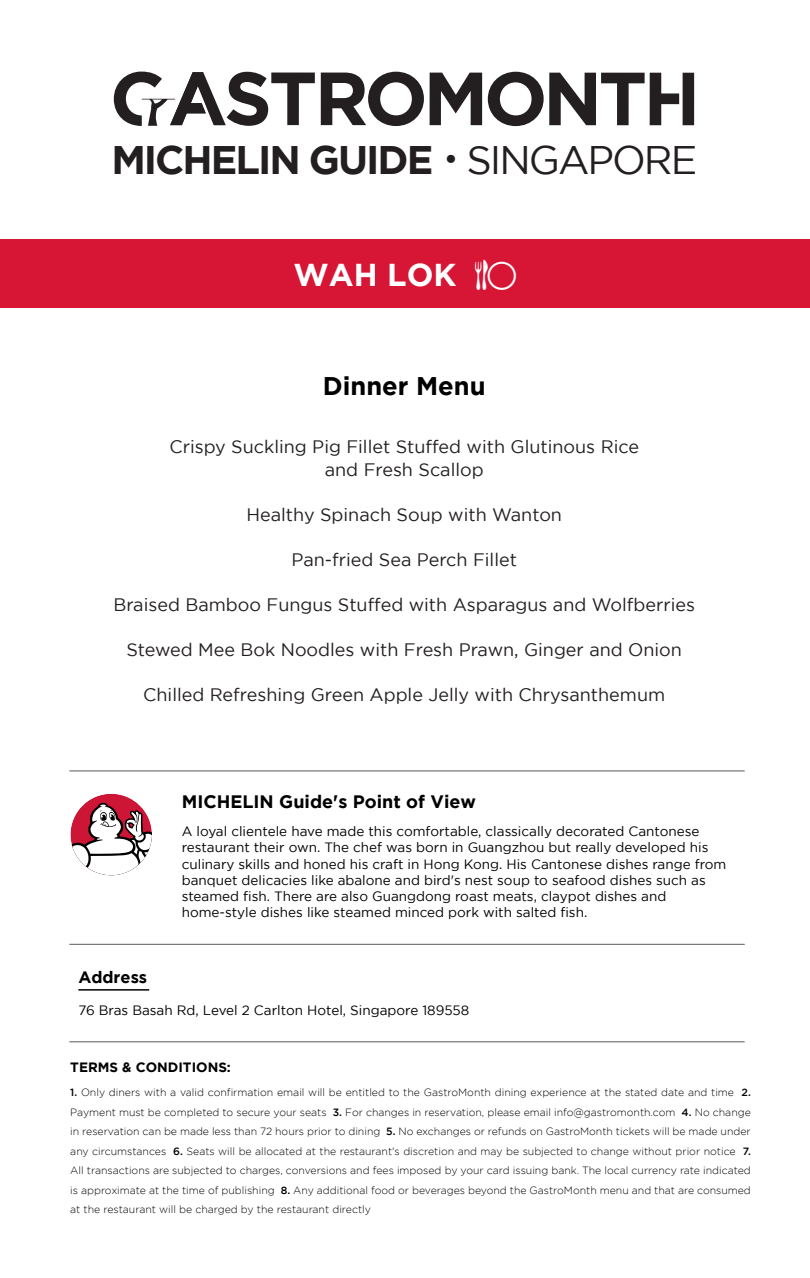
<style>
.page{position:relative;width:810px;height:1278px;background:#fff}
.page>*{position:absolute;margin:0;border:0;box-sizing:border-box;transform-origin:0 0}
.t1{font:46.95px "Annuels";color:#fff}
.t2{font:700 39.75px "Gotham";letter-spacing:-.05em;color:#231f20}
.t3{font:700 31.5px "Gotham";color:#fff}
.t4{font:700 25.5px "Gotham";color:#000}
.t5{font:18px/22.5px "Gotham";color:#231f20;text-align:center}
.t6{font:700 18px "Gotham";color:#000}
.t7{font:700 16.5px "Gotham";color:#000}
.t8{font:13.5px/16.2px "Gotham";color:#000}
.t9{font:700 13.5px "Gotham";color:#000}
.t10{font:300 10.5px/19.5px "Gotham";color:#000;text-align:justify}
.s1{font-family:"Koz Go Pr 6 N";font-weight:400}
.s2{font-weight:400}
.s3{font-weight:500}
</style>
<div class="page">
<div style="left:0;top:239px;width:810px;height:69px;background:#d71636"></div>
<hr style="left:78px;top:988px;width:71px;height:2px;background:#000">
<svg style="left:71px;top:793px;width:81px;height:82px"></svg>
<svg style="left:70px;top:802px;width:82px;height:73px"></svg>
<hr style="left:69px;top:770px;width:676px;height:1px;background:#58595b">
<hr style="left:69px;top:943px;width:676px;height:1px;background:#58595b">
<hr style="left:69px;top:1041px;width:676px;height:1px;background:#58595b">
<svg style="left:321px;top:72px;width:103px;height:54px"></svg>
<svg style="left:430px;top:73px;width:52px;height:52px"></svg>
<svg style="left:114px;top:72px;width:201px;height:54px"></svg>
<svg style="left:488px;top:72px;width:191px;height:54px"></svg>
<div style="left:683px;top:73px;width:11px;height:52px;background:#231f20"></div>
<h2 class="t2" style="left:111px;top:137px;width:588px">MICHELIN GUIDE <span class="s1">・</span> <span class="s2">SINGAPORE</span></h2>
<h3 class="t3" style="left:293px;top:256px;width:165px">WAH LOK</h3>
<h1 class="t1" style="left:471px;top:246px;width:50px">‹</h1>
<h3 class="t4" style="left:323px;top:371px;width:164px">Dinner Menu</h3>
<h3 class="t5" style="left:169px;top:435px;width:471px">Crispy Suckling Pig Fillet Stuffed with Glutinous Rice and Fresh Scallop</h3>
<h3 class="t5" style="left:246px;top:502px;width:317px">Healthy Spinach Soup with Wanton</h3>
<h3 class="t5" style="left:292px;top:547px;width:227px">Pan-fried Sea Perch Fillet</h3>
<h3 class="t5" style="left:113px;top:592px;width:583px">Braised Bamboo Fungus Stuffed with Asparagus and Wolfberries</h3>
<h3 class="t5" style="left:127px;top:637px;width:557px">Stewed Mee Bok Noodles with Fresh Prawn, Ginger and Onion</h3>
<h3 class="t5" style="left:143px;top:682px;width:524px">Chilled Refreshing Green Apple Jelly with Chrysanthemum</h3>
<h3 class="t6" style="left:182px;top:791px;width:296px">MICHELIN Guide's Point of View</h3>
<p class="t8" style="left:182px;top:822px;width:546px">A loyal clientele have made this comfortable, classically decorated Cantonese restaurant their own. The chef was born in Guangzhou but really developed his culinary skills and honed his craft in Hong Kong. His Cantonese dishes range from banquet delicacies like abalone and bird's nest soup to seafood dishes such as steamed fish. There are also Guangdong roast meats, claypot dishes and home-style dishes like steamed minced pork with salted fish.</p>
<h3 class="t7" style="left:78px;top:966px;width:70px">Address</h3>
<p class="t8" style="left:78px;top:1002px;width:393px">76 Bras Basah Rd, Level 2 Carlton Hotel, Singapore 189558</p>
<p class="t9" style="left:70px;top:1059px;width:162px">TERMS &amp; CONDITIONS:</p>
<p class="t10" style="left:70px;top:1082px;width:682px"><span class="s3">1.</span> Only diners with a valid confirmation email will be entitled to the GastroMonth dining experience at the stated date and time <span class="s3">2.<br></span>Payment must be completed to secure your seats <span class="s3">3.</span> For changes in reservation, please email info@gastromonth.com <span class="s3">4.</span> No change in reservation can be made less than 72 hours prior to dining <span class="s3">5.</span> No exchanges or refunds on GastroMonth tickets will be made under any circumstances <span class="s3">6.</span> Seats will be allocated at the restaurant's discretion and may be subjected to change without prior notice <span class="s3">7.<br></span>All transactions are subjected to charges, conversions and fees imposed by your card issuing bank. The local currency rate indicated is approximate at the time of publishing <span class="s3">8.</span> Any additional food or beverages beyond the GastroMonth menu and that are consumed at the restaurant will be charged by the restaurant directly</p>
</div>
